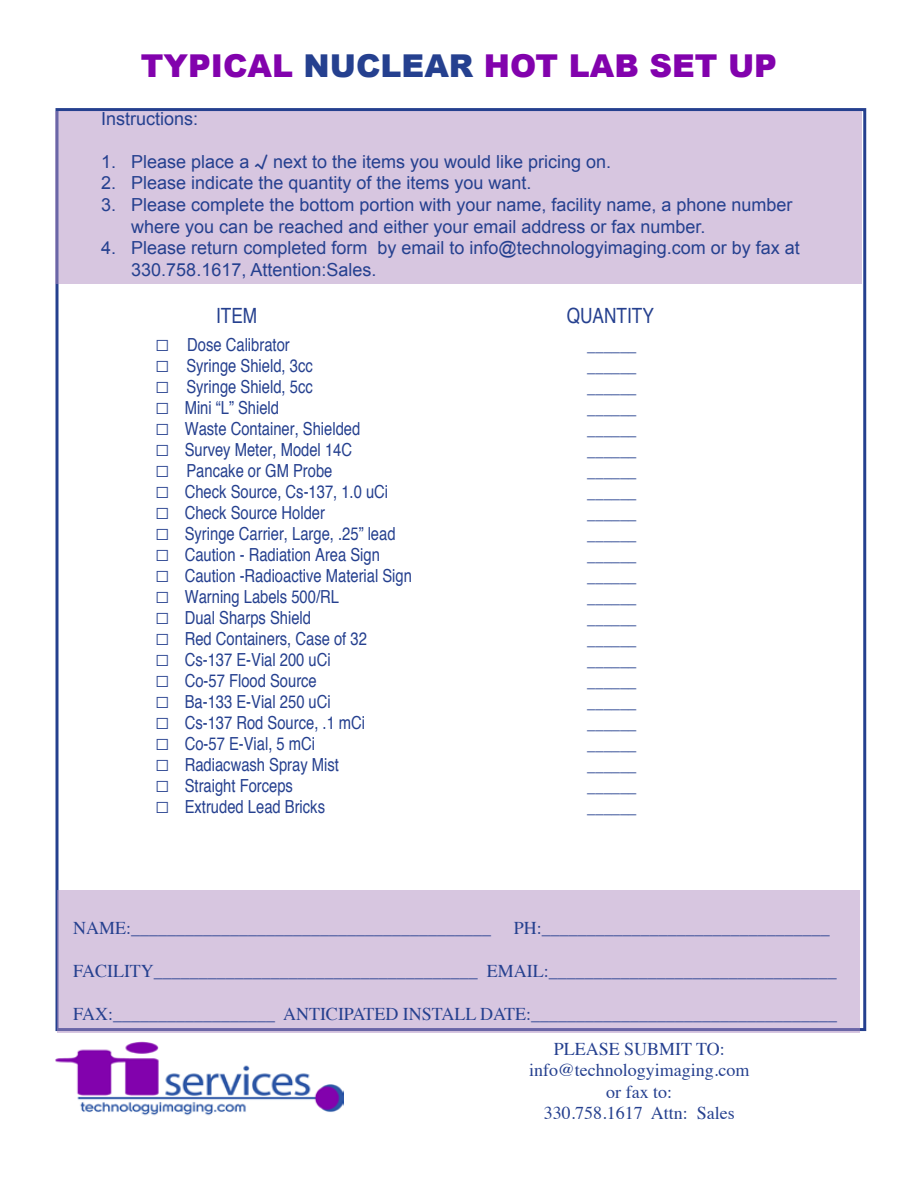
<style>
.page{position:relative;width:918px;height:1188px;background:#fff}
.page>*{position:absolute;margin:0;border:0;box-sizing:border-box;transform-origin:0 0}
.t1{font:900 31.5px "Arial";color:#8202ad}
.t2{font:condensed 21px "Helvetica";color:#25408f}
.t3{font:condensed 18px "Helvetica";color:#25408f}
.t4{font:18px/21.6px "Arial";color:#25408f}
.t5{font:18px/21.6px "Times";color:#25408f;text-align:center}
.s1{color:#25408f}
.s2{font-family:"Arial";font-stretch:normal;font-size:24px}
.s3{font-family:"Arial";font-weight:700;font-stretch:normal;font-size:24px}
</style>
<div class="page">
<div style="left:56px;top:111px;width:806px;height:173px;background:#d7c6e0"></div>
<img style="left:56px;top:1041px;width:287px;height:75px">
<div style="left:58px;top:890px;width:802px;height:142px;background:#d7c6e0"></div>
<h1 class="t1" style="left:141px;top:42px;width:638px">TYPICAL <span class="s1">NUCLEAR</span> HOT LAB SET UP</h1>
<p class="t4" style="left:101px;top:108px;width:99px">Instructions:</p>
<p class="t4" style="left:101px;top:151px;width:150px">1. Please place a</p>
<p class="t4" style="left:273px;top:151px;width:340px">next to the items you would like pricing on.</p>
<p class="t4" style="left:101px;top:172px;width:432px">2. Please indicate the quantity of the items you want.</p>
<p class="t4" style="left:131px;top:194px;width:663px;text-indent:-30px">3. Please complete the bottom portion with your name, facility name, a phone number where you can be reached and either your email address or fax number.</p>
<p class="t4" style="left:131px;top:237px;width:670px;text-indent:-30px">4. Please return completed form by email to info@technologyimaging.com or by fax at<br>330.758.1617, Attention:Sales.</p>
<p class="t2" style="left:216px;top:302px;width:43px">ITEM</p>
<p class="t2" style="left:567px;top:302px;width:89px">QUANTITY</p>
<p class="t3" style="left:155px;top:334px;width:136px"><span class="s2">□</span> Dose Calibrator</p>
<p class="t3" style="left:587px;top:334px;width:51px">______</p>
<p class="t3" style="left:155px;top:355px;width:159px"><span class="s2">□</span> Syringe Shield, 3cc</p>
<p class="t3" style="left:587px;top:355px;width:51px">______</p>
<p class="t3" style="left:155px;top:376px;width:159px"><span class="s2">□</span> Syringe Shield, 5cc</p>
<p class="t3" style="left:587px;top:376px;width:51px">______</p>
<p class="t3" style="left:155px;top:397px;width:125px"><span class="s3">□</span> Mini “L” Shield</p>
<p class="t3" style="left:587px;top:397px;width:51px">______</p>
<p class="t3" style="left:155px;top:418px;width:207px"><span class="s2">□</span> Waste Container, Shielded</p>
<p class="t3" style="left:587px;top:418px;width:51px">______</p>
<p class="t3" style="left:155px;top:439px;width:198px"><span class="s2">□</span> Survey Meter, Model 14C</p>
<p class="t3" style="left:587px;top:439px;width:51px">______</p>
<p class="t3" style="left:155px;top:460px;width:179px"><span class="s2">□</span> Pancake or GM Probe</p>
<p class="t3" style="left:587px;top:460px;width:51px">______</p>
<p class="t3" style="left:155px;top:481px;width:234px"><span class="s2">□</span> Check Source, Cs-137, 1.0 uCi</p>
<p class="t3" style="left:587px;top:481px;width:51px">______</p>
<p class="t3" style="left:155px;top:502px;width:171px"><span class="s2">□</span> Check Source Holder</p>
<p class="t3" style="left:587px;top:502px;width:51px">______</p>
<p class="t3" style="left:155px;top:523px;width:242px"><span class="s2">□</span> Syringe Carrier, Large, .25” lead</p>
<p class="t3" style="left:587px;top:523px;width:51px">______</p>
<p class="t3" style="left:155px;top:544px;width:226px"><span class="s2">□</span> Caution - Radiation Area Sign</p>
<p class="t3" style="left:587px;top:544px;width:51px">______</p>
<p class="t3" style="left:155px;top:565px;width:258px"><span class="s2">□</span> Caution -Radioactive Material Sign</p>
<p class="t3" style="left:587px;top:565px;width:51px">______</p>
<p class="t3" style="left:155px;top:586px;width:185px"><span class="s2">□</span> Warning Labels 500/RL</p>
<p class="t3" style="left:587px;top:586px;width:51px">______</p>
<p class="t3" style="left:155px;top:607px;width:157px"><span class="s2">□</span> Dual Sharps Shield</p>
<p class="t3" style="left:587px;top:607px;width:51px">______</p>
<p class="t3" style="left:155px;top:628px;width:213px"><span class="s2">□</span> Red Containers, Case of 32</p>
<p class="t3" style="left:587px;top:628px;width:51px">______</p>
<p class="t3" style="left:155px;top:649px;width:177px"><span class="s2">□</span> Cs-137 E-Vial 200 uCi</p>
<p class="t3" style="left:587px;top:649px;width:51px">______</p>
<p class="t3" style="left:155px;top:670px;width:163px"><span class="s2">□</span> Co-57 Flood Source</p>
<p class="t3" style="left:587px;top:670px;width:51px">______</p>
<p class="t3" style="left:155px;top:691px;width:177px"><span class="s2">□</span> Ba-133 E-Vial 250 uCi</p>
<p class="t3" style="left:587px;top:691px;width:51px">______</p>
<p class="t3" style="left:155px;top:712px;width:211px"><span class="s2">□</span> Cs-137 Rod Source, .1 mCi</p>
<p class="t3" style="left:587px;top:712px;width:51px">______</p>
<p class="t3" style="left:155px;top:733px;width:161px"><span class="s2">□</span> Co-57 E-Vial, 5 mCi</p>
<p class="t3" style="left:587px;top:733px;width:51px">______</p>
<p class="t3" style="left:155px;top:754px;width:185px"><span class="s2">□</span> Radiacwash Spray Mist</p>
<p class="t3" style="left:587px;top:754px;width:51px">______</p>
<p class="t3" style="left:155px;top:775px;width:139px"><span class="s2">□</span> Straight Forceps</p>
<p class="t3" style="left:587px;top:775px;width:51px">______</p>
<p class="t3" style="left:155px;top:796px;width:171px"><span class="s2">□</span> Extruded Lead Bricks</p>
<p class="t3" style="left:587px;top:796px;width:51px">______</p>
<p class="t5" style="left:73px;top:916px;width:419px">NAME:________________________________________</p>
<p class="t5" style="left:514px;top:916px;width:318px">PH:________________________________</p>
<p class="t5" style="left:73px;top:959px;width:765px">FACILITY____________________________________ EMAIL:________________________________</p>
<p class="t5" style="left:73px;top:1002px;width:765px">FAX:__________________ ANTICIPATED INSTALL DATE:__________________________________</p>
<p class="t5" style="left:529px;top:1036px;width:222px">PLEASE SUBMIT TO: info@technologyimaging.com or fax to:<br>330.758.1617 Attn: Sales</p>
</div>
